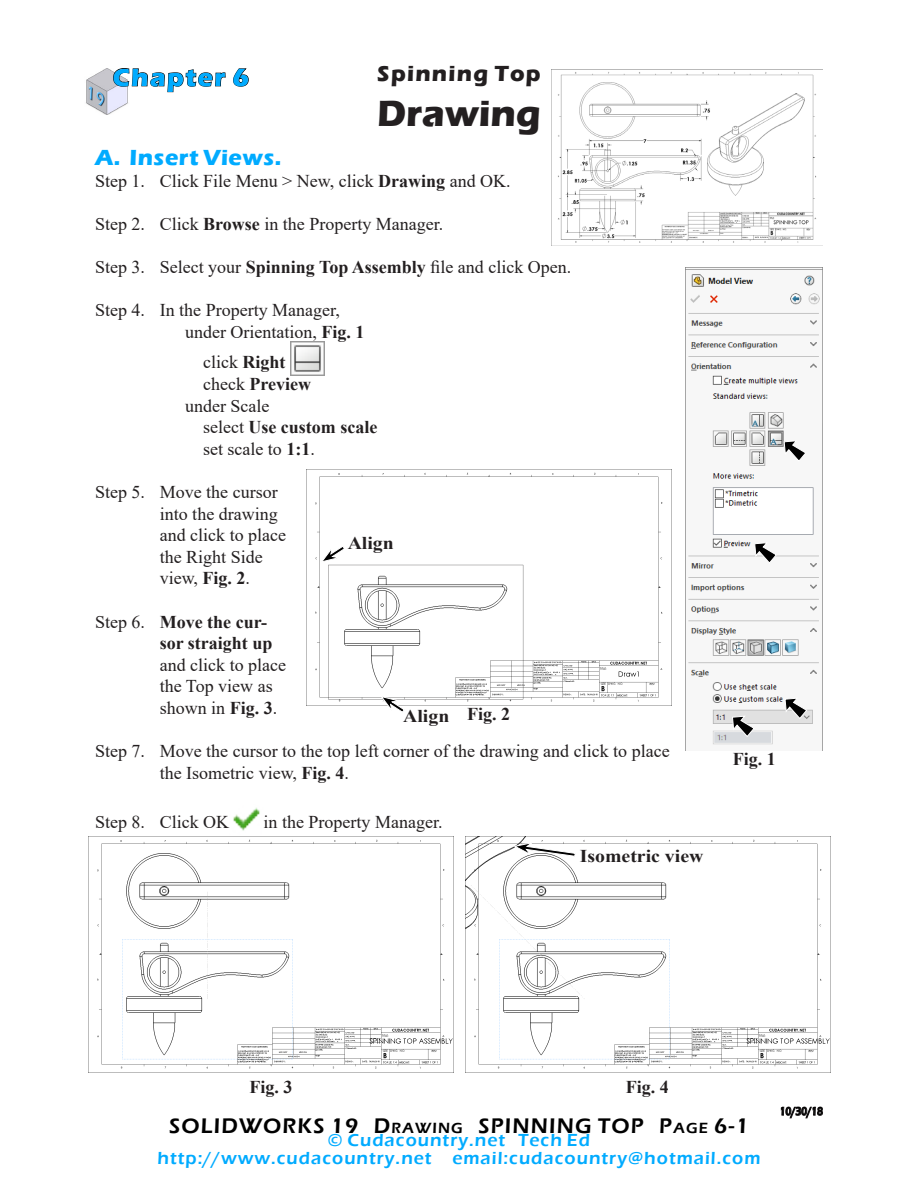
<style>
.page{position:relative;width:918px;height:1188px;background:#fff}
.page>*{position:absolute;margin:0;border:0;box-sizing:border-box;transform-origin:0 0}
.Headline{font:700 37.5px "Eras ITC";color:#231f20}
.Chapter_Number{font:700 25.5px "Eras ITC";letter-spacing:.06em;color:#00abff}
.Subhead_1{font:700 22.5px "Eras ITC";letter-spacing:.025em;color:#00abff}
.Set_of_Chapters{font:700 22.5px "Eras ITC";letter-spacing:.055em;color:#231f20}
.Page_Number{font:600 21.75px "Eras ITC";letter-spacing:.055em;color:#000}
.Body_text{font:18px/21.6px "Times New Roman";color:#231f20}
.Web{font:600 18px "Eras ITC";letter-spacing:.055em;color:#00abff}
.Body_text-2{font:700 18px "Times New Roman";color:#231f20}
.Coor{font:700 18px "Times New Roman";color:#231f20;scale:1.1 1}
.Fig_No{font:700 18px "Times New Roman";color:#231f20}
.Date{font:600 12px "Eras ITC";color:#000;scale:.8 1}
.s1{font-weight:700}
.s2{font-weight:400}
.s3{font-size:15.15px}
</style>
<div class="page">
<img style="left:290px;top:341px;width:35px;height:35px">
<img style="left:233px;top:807px;width:27px;height:24px">
<img style="left:86px;top:68px;width:37px;height:46px">
<svg style="left:113px;top:68px;width:113px;height:38px"></svg>
<svg style="left:233px;top:68px;width:16px;height:19px"></svg>
<img style="left:551px;top:70px;width:266px;height:175px">
<img style="left:306px;top:469px;width:365px;height:236px">
<svg style="left:781px;top:1106px;width:42px;height:13px"></svg>
<img style="left:465px;top:837px;width:365px;height:236px">
<img style="left:89px;top:837px;width:365px;height:236px">
<img style="left:686px;top:267px;width:137px;height:483px">
<svg style="left:754px;top:542px;width:23px;height:22px"></svg>
<svg style="left:784px;top:440px;width:22px;height:22px"></svg>
<svg style="left:785px;top:698px;width:22px;height:21px"></svg>
<svg style="left:732px;top:716px;width:23px;height:21px"></svg>
<svg style="left:321px;top:545px;width:25px;height:18px"></svg>
<svg style="left:380px;top:696px;width:25px;height:16px"></svg>
<svg style="left:514px;top:841px;width:62px;height:16px"></svg>
<p class="Chapter_Number" style="left:113px;top:63px;width:138px">Chapter 6</p>
<p class="Set_of_Chapters" style="left:377px;top:61px;width:165px">Spinning Top</p>
<p class="Headline" style="left:377px;top:92px;width:165px">Drawing</p>
<p class="Subhead_1" style="left:95px;top:145px;width:188px">A. Insert Views.</p>
<p class="Body_text" style="left:95px;top:169px;width:417px">Step 1. Click File Menu &gt; New, click <span class="s1">Drawing</span> and OK.</p>
<p class="Body_text" style="left:95px;top:212px;width:350px">Step 2. Click <span class="s1">Browse</span> in the Property Manager.</p>
<p class="Body_text" style="left:95px;top:256px;width:478px">Step 3. Select your <span class="s1">Spinning Top Assembly</span> file and click Open.</p>
<p class="Body_text" style="left:185px;top:299px;width:181px;text-indent:-90px">Step 4. In the Property Manager, under Orientation, <span class="s1">Fig. 1</span></p>
<p class="Body_text" style="left:203px;top:351px;width:84px">click <span class="s1">Right</span></p>
<p class="Body_text-2" style="left:203px;top:371px;width:110px"><span class="s2">check</span> Preview</p>
<p class="Body_text" style="left:185px;top:394px;width:86px">under Scale</p>
<p class="Body_text-2" style="left:203px;top:414px;width:176px"><span class="s2">select</span> Use custom scale</p>
<p class="Body_text" style="left:203px;top:437px;width:113px">set scale to <span class="s1">1:1</span>.</p>
<p class="Body_text" style="left:160px;top:481px;width:128px;text-indent:-65px">Step 5. Move the cursor into the drawing and click to place the Right Side view, <span class="s1">Fig. 2</span>.</p>
<p class="Body_text" style="left:160px;top:610px;width:128px;text-indent:-65px">Step 6. <span class="s1">Move the cur&shy;sor straight up </span>and click to place the Top view as shown in <span class="s1">Fig. 3</span>.</p>
<p class="Body_text" style="left:160px;top:740px;width:511px;text-indent:-65px">Step 7. Move the cursor to the top left corner of the drawing and click to place the Isometric view, <span class="s1">Fig. 4</span>.</p>
<p class="Body_text" style="left:95px;top:811px;width:136px">Step 8. Click OK</p>
<p class="Body_text" style="left:264px;top:811px;width:180px">in the Property Manager.</p>
<p class="Coor" style="left:348px;top:530px;width:44px">Align</p>
<p class="Fig_No" style="left:467px;top:701px;width:45px">Fig. 2</p>
<p class="Coor" style="left:403px;top:703px;width:44px">Align</p>
<p class="Coor" style="left:580px;top:843px;width:114px">Isometric view</p>
<p class="Fig_No" style="left:733px;top:746px;width:45px">Fig. 1</p>
<p class="Fig_No" style="left:249px;top:1074px;width:45px">Fig. 3</p>
<p class="Fig_No" style="left:626px;top:1074px;width:45px">Fig. 4</p>
<p class="Page_Number" style="left:169px;top:1114px;width:581px">SOLIDWORKS 19 D<span class="s3">RAWI NG</span> SPINNING TOP P<span class="s3">AGE</span> 6-1</p>
<p class="Web" style="left:328px;top:1130px;width:264px">© Cudacountry.net Tech Ed</p>
<p class="Web" style="left:158px;top:1148px;width:604px">http://www.cudacountry.net email:cudacountry@hotmail.com</p>
<p class="Date" style="left:780px;top:1104px;width:56px">10/30/18</p>
</div>
